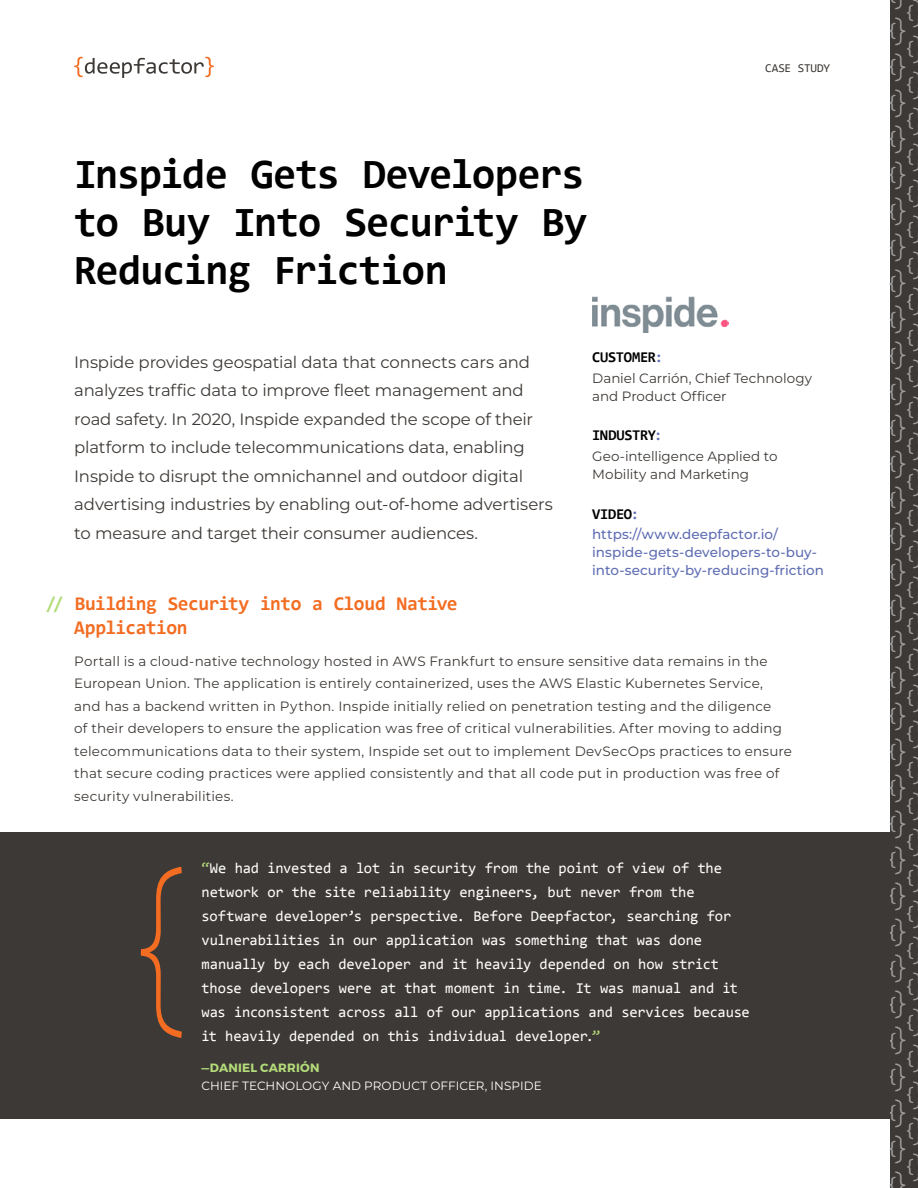
<style>
.page{position:relative;width:918px;height:1188px;background:#fff}
.page>*{position:absolute;margin:0;border:0;box-sizing:border-box;transform-origin:0 0}
.t1{font:700 42px/48px "Consolas";letter-spacing:-.03em;color:#000;text-align:justify}
.t2{font:700 19.5px/24px "Consolas";letter-spacing:-.025em;color:#f36c21}
.t3{font:16.5px/28.5px "Montserrat";letter-spacing:-.01em;color:#3d3936}
.t4{font:15px/24px "Consolas";letter-spacing:-.015em;color:#fff}
.t5{font:700 15px "Consolas";letter-spacing:-.025em;color:#000}
.t6{font:13.5px/22.5px "Montserrat";letter-spacing:.015em;color:#3d3936}
.t7{font:500 13.5px/18px "Montserrat";color:#5f6db3}
.t8{font:12px "Montserrat";color:#fff}
.t9{font:700 12px "Montserrat";letter-spacing:.02em;color:#b3db79}
.t10{font:12px "Consolas";letter-spacing:-.005em;color:#3d3936}
.s1{color:#5f6db3}
.s2{color:#b3db79}
.s3{color:#b7dd79}
</style>
<div class="page">
<svg style="left:890px;top:300px;width:28px;height:888px;background:#494542"></svg>
<svg style="left:890px;top:0;width:28px;height:300px;background:#4a4643"></svg>
<img style="left:592px;top:296px;width:137px;height:37px">
<div style="left:0;top:833px;width:890px;height:286px;background:#3d3936"></div>
<svg style="left:140px;top:866px;width:42px;height:172px"></svg>
<svg style="left:74px;top:57px;width:140px;height:21px"></svg>
<h1 class="t1" style="left:74px;top:150px;width:515px">Inspide Gets Developers to Buy Into Security By Reducing Friction</h1>
<p class="t10" style="left:765px;top:60px;width:67px">CASE STUDY</p>
<p class="t3" style="left:74px;top:347px;width:480px">Inspide provides geospatial data that connects cars and analyzes traffic data to improve fleet management and road safety. In 2020, Inspide expanded the scope of their platform to include telecommunications data, enabling Inspide to disrupt the omnichannel and outdoor digital advertising industries by enabling out-of-home advertisers to measure and target their consumer audiences.</p>
<p class="t5" style="left:592px;top:348px;width:72px">CUSTOMER<span class="s1">:</span></p>
<p class="t6" style="left:592px;top:368px;width:221px;line-height:18px">Daniel Carrión, Chief Technology and Product Officer</p>
<p class="t5" style="left:592px;top:426px;width:72px">INDUSTRY<span class="s1">:</span></p>
<p class="t6" style="left:592px;top:447px;width:187px;line-height:18px">Geo-intelligence Applied to<br>Mobility and Marketing</p>
<p class="t5" style="left:592px;top:504px;width:48px">VIDEO<span class="s1">:</span></p>
<p class="t7" style="left:592px;top:525px;width:233px">https://www.deepfactor.io/ inspide-gets-developers-to-buy&shy;into-security-by-reducing-friction</p>
<h2 class="t2" style="left:74px;top:592px;width:385px;text-indent:-28px"><span class="s2">//</span> Building Security into a Cloud Native<br>Application</h2>
<p class="t6" style="left:74px;top:649px;width:719px">Portall is a cloud-native technology hosted in AWS Frankfurt to ensure sensitive data remains in the European Union. The application is entirely containerized, uses the AWS Elastic Kubernetes Service, and has a backend written in Python. Inspide initially relied on penetration testing and the diligence<br>of their developers to ensure the application was free of critical vulnerabilities. After moving to adding telecommunications data to their system, Inspide set out to implement DevSecOps practices to ensure that secure coding practices were applied consistently and that all code put in production was free of security vulnerabilities.</p>
<p class="t4" style="left:202px;top:855px;width:550px"><span class="s2">“</span>We had invested a lot in security from the point of view of the network or the site reliability engineers, but never from the software developer’s perspective. Before Deepfactor, searching for vulnerabilities in our application was something that was done manually by each developer and it heavily depended on how strict those developers were at that moment in time. It was manual and it was inconsistent across all of our applications and services because it heavily depended on this individual developer.<span class="s3">”</span></p>
<p class="t9" style="left:202px;top:1061px;width:120px">—DANIEL CARRIÓN</p>
<p class="t8" style="left:202px;top:1078px;width:342px">CHIEF TECHNOLOGY AND PRODUCT OFFICER, INSPIDE</p>
</div>
